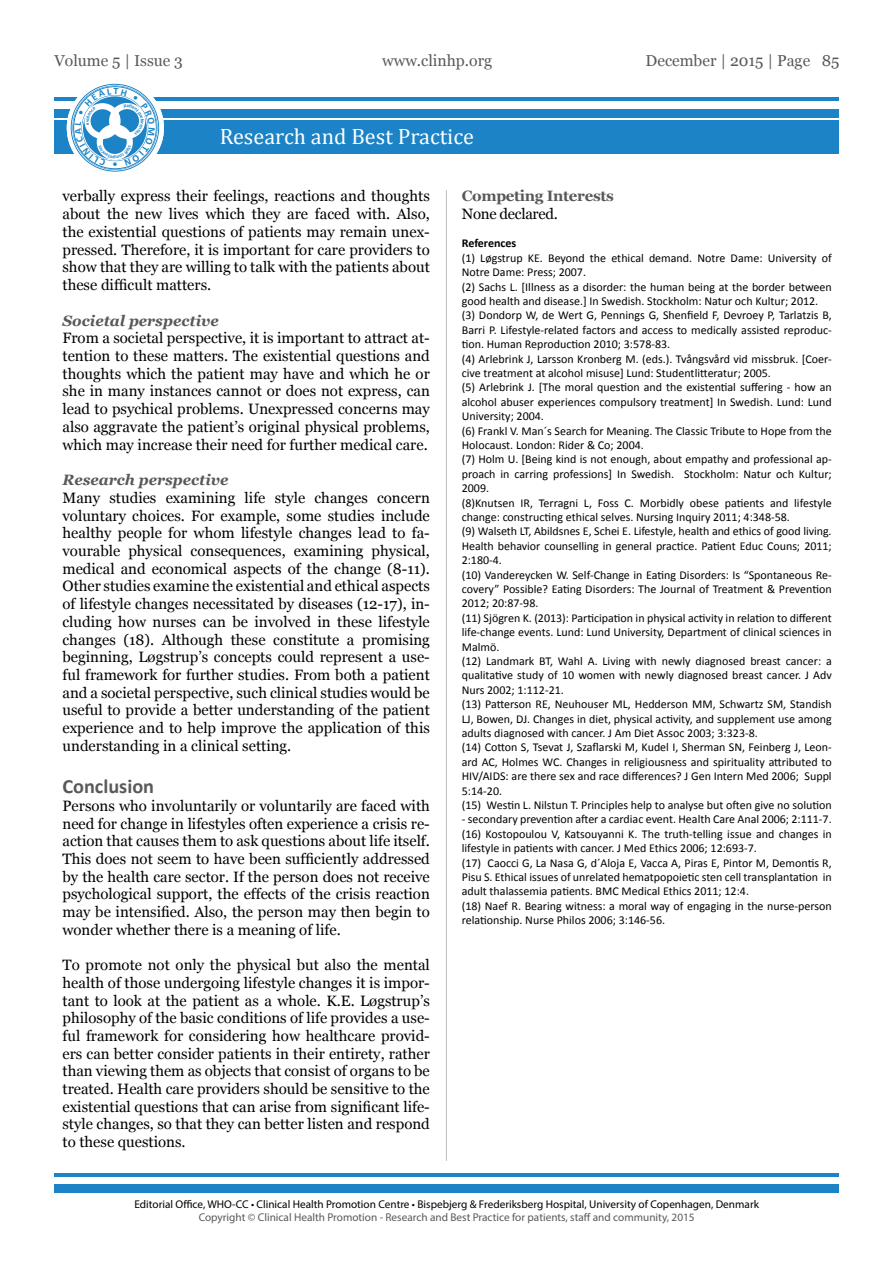
<style>
.page{position:relative;width:893px;height:1263px;background:#fff}
.page>*{position:absolute;margin:0;border:0;box-sizing:border-box;transform-origin:0 0}
.t1{font:22.2px "Cambria";color:#fff}
.t2{font:700 20.25px "Calibri";color:#58595b}
.t3{font:15.75px "Georgia";color:#58595b}
.t4{font:15px/17.7px "Georgia";color:#000;text-align:justify}
.t5{font:italic 700 15px "Georgia";color:#58595b}
.t6{font:700 15px "Georgia";letter-spacing:-.02em;color:#58595b}
.t7{font:15px "Georgia";letter-spacing:-.02em;color:#000}
.t8{font:12px/14.4px "Calibri";color:#000}
.t9{font:700 12px "Calibri";color:#000}
.t10{font:11.25px "Myriad Pro";color:#000}
.t11{font:11.25px "Myriad Pro";color:#58595b}
</style>
<div class="page">
<div style="left:54px;top:1184px;width:785px;height:8px;background:#1c83c6"></div>
<hr style="left:54px;top:1173px;width:785px;height:3px;background:#1c83c6">
<div style="left:54px;top:120px;width:785px;height:34px;background:#1c83c6"></div>
<div style="left:54px;top:109px;width:785px;height:8px;background:#1c83c6"></div>
<hr style="left:54px;top:98px;width:785px;height:3px;background:#1c83c6">
<svg style="left:67px;top:79px;width:97px;height:97px"></svg>
<hr style="left:446px;top:190px;width:1px;height:971px;background:#bcbec0">
<svg style="left:75px;top:88px;width:80px;height:78px"></svg>
<h3 class="t3" style="left:54px;top:51px;width:130px">Volume 5 | Issue 3</h3>
<h3 class="t3" style="left:382px;top:51px;width:112px">www.clinhp.org</h3>
<h1 class="t1" style="left:220px;top:124px;width:256px">Research and Best Practice</h1>
<h3 class="t3" style="left:646px;top:51px;width:195px">December | 2015 | Page 85</h3>
<p class="t4" style="left:63px;top:188px;width:369px">verbally express their feelings, reactions and thoughts about the new lives which they are faced with. Also, the existential questions of patients may remain unex&shy;pressed. Therefore, it is important for care providers to show that they are willing to talk with the patients about these difficult matters.</p>
<p class="t5" style="left:63px;top:311px;width:158px">Societal perspective</p>
<p class="t4" style="left:63px;top:330px;width:369px">From a societal perspective, it is important to attract at&shy;tention to these matters. The existential questions and thoughts which the patient may have and which he or she in many instances cannot or does not express, can lead to psychical problems. Unexpressed concerns may also aggravate the patient’s original physical problems, which may increase their need for further medical care.</p>
<p class="t5" style="left:63px;top:470px;width:167px">Research perspective</p>
<p class="t4" style="left:63px;top:489px;width:369px">Many studies examining life style changes concern voluntary choices. For example, some studies include healthy people for whom lifestyle changes lead to fa&shy;vourable physical consequences, examining physical, medical and economical aspects of the change (8-11).<br>Other studies examine the existential and ethical aspects of lifestyle changes necessitated by diseases (12-17), in&shy;cluding how nurses can be involved in these lifestyle changes (18). Although these constitute a promising beginning, Løgstrup’s concepts could represent a use&shy;ful framework for further studies. From both a patient and a societal perspective, such clinical studies would be useful to provide a better understanding of the patient experience and to help improve the application of this understanding in a clinical setting.</p>
<h2 class="t2" style="left:63px;top:773px;width:93px">Conclusion</h2>
<p class="t4" style="left:63px;top:797px;width:369px">Persons who involuntarily or voluntarily are faced with need for change in lifestyles often experience a crisis re&shy;action that causes them to ask questions about life itself.<br>This does not seem to have been sufficiently addressed by the health care sector. If the person does not receive psychological support, the effects of the crisis reaction may be intensified. Also, the person may then begin to wonder whether there is a meaning of life.</p>
<p class="t4" style="left:63px;top:956px;width:369px">To promote not only the physical but also the mental health of those undergoing lifestyle changes it is impor&shy;tant to look at the patient as a whole. K.E. Løgstrup’s philosophy of the basic conditions of life provides a use&shy;ful framework for considering how healthcare provid&shy;ers can better consider patients in their entirety, rather than viewing them as objects that consist of organs to be treated. Health care providers should be sensitive to the existential questions that can arise from significant life&shy;style changes, so that they can better listen and respond to these questions.</p>
<p class="t6" style="left:462px;top:187px;width:153px">Competing Interests</p>
<p class="t7" style="left:462px;top:205px;width:97px">None declared.</p>
<p class="t9" style="left:462px;top:236px;width:56px">References</p>
<p class="t8" style="left:462px;top:251px;width:371px">(1) Løgstrup KE. Beyond the ethical demand. Notre Dame: University of Notre Dame: Press; 2007.<br>(2) Sachs L. [Illness as a disorder: the human being at the border between good health and disease.] In Swedish. Stockholm: Natur och Kultur; 2012. (3) Dondorp W, de Wert G, Pennings G, Shenfield F, Devroey P, Tarlatzis B, Barri P. Lifestyle-related factors and access to medically assisted reproduc&shy;tion. Human Reproduction 2010; 3:578-83.<br>(4) Arlebrink J, Larsson Kronberg M. (eds.). Tvångsvård vid missbruk. [Coer&shy;cive treatment at alcohol misuse] Lund: Studentlitteratur; 2005.<br>(5) Arlebrink J. [The moral question and the existential suffering - how an alcohol abuser experiences compulsory treatment] In Swedish. Lund: Lund University; 2004.<br>(6) Frankl V. Man´s Search for Meaning. The Classic Tribute to Hope from the Holocaust. London: Rider &amp; Co; 2004.<br>(7) Holm U. [Being kind is not enough, about empathy and professional ap&shy;proach in carring professions] In Swedish. Stockholm: Natur och Kultur; 2009.<br>(8)Knutsen IR, Terragni L, Foss C. Morbidly obese patients and lifestyle change: constructing ethical selves. Nursing Inquiry 2011; 4:348-58.<br>(9) Walseth LT, Abildsnes E, Schei E. Lifestyle, health and ethics of good living.<br>Health behavior counselling in general practice. Patient Educ Couns; 2011; 2:180-4.<br>(10) Vandereycken W. Self-Change in Eating Disorders: Is “Spontaneous Re&shy;covery” Possible? Eating Disorders: The Journal of Treatment &amp; Prevention 2012; 20:87-98.<br>(11) Sjögren K. (2013): Participation in physical activity in relation to different life-change events. Lund: Lund University, Department of clinical sciences in Malmö.<br>(12) Landmark BT, Wahl A. Living with newly diagnosed breast cancer: a qualitative study of 10 women with newly diagnosed breast cancer. J Adv Nurs 2002; 1:112-21.<br>(13) Patterson RE, Neuhouser ML, Hedderson MM, Schwartz SM, Standish LJ, Bowen, DJ. Changes in diet, physical activity, and supplement use among adults diagnosed with cancer. J Am Diet Assoc 2003; 3:323-8.<br>(14) Cotton S, Tsevat J, Szaflarski M, Kudel I, Sherman SN, Feinberg J, Leon&shy;ard AC, Holmes WC. Changes in religiousness and spirituality attributed to HIV/AIDS: are there sex and race differences? J Gen Intern Med 2006; Suppl 5:14-20.<br>(15) Westin L. Nilstun T. Principles help to analyse but often give no solution</p>
<p class="t8" style="left:462px;top:812px;width:371px">- secondary prevention after a cardiac event. Health Care Anal 2006; 2:111-7. (16) Kostopoulou V, Katsouyanni K. The truth-telling issue and changes in lifestyle in patients with cancer. J Med Ethics 2006; 12:693-7.<br>(17) Caocci G, La Nasa G, d´Aloja E, Vacca A, Piras E, Pintor M, Demontis R, Pisu S. Ethical issues of unrelated hematpopoietic sten cell transplantation in adult thalassemia patients. BMC Medical Ethics 2011; 12:4.<br>(18) Naef R. Bearing witness: a moral way of engaging in the nurse-person relationship. Nurse Philos 2006; 3:146-56.</p>
<p class="t10" style="left:134px;top:1197px;width:626px">Editorial Office, WHO-CC • Clinical Health Promotion Centre • Bispebjerg &amp; Frederiksberg Hospital, University of Copenhagen, Denmark</p>
<p class="t11" style="left:199px;top:1210px;width:497px">Copyright © Clinical Health Promotion - Research and Best Practice for patients, staff and community, 2015</p>
</div>
